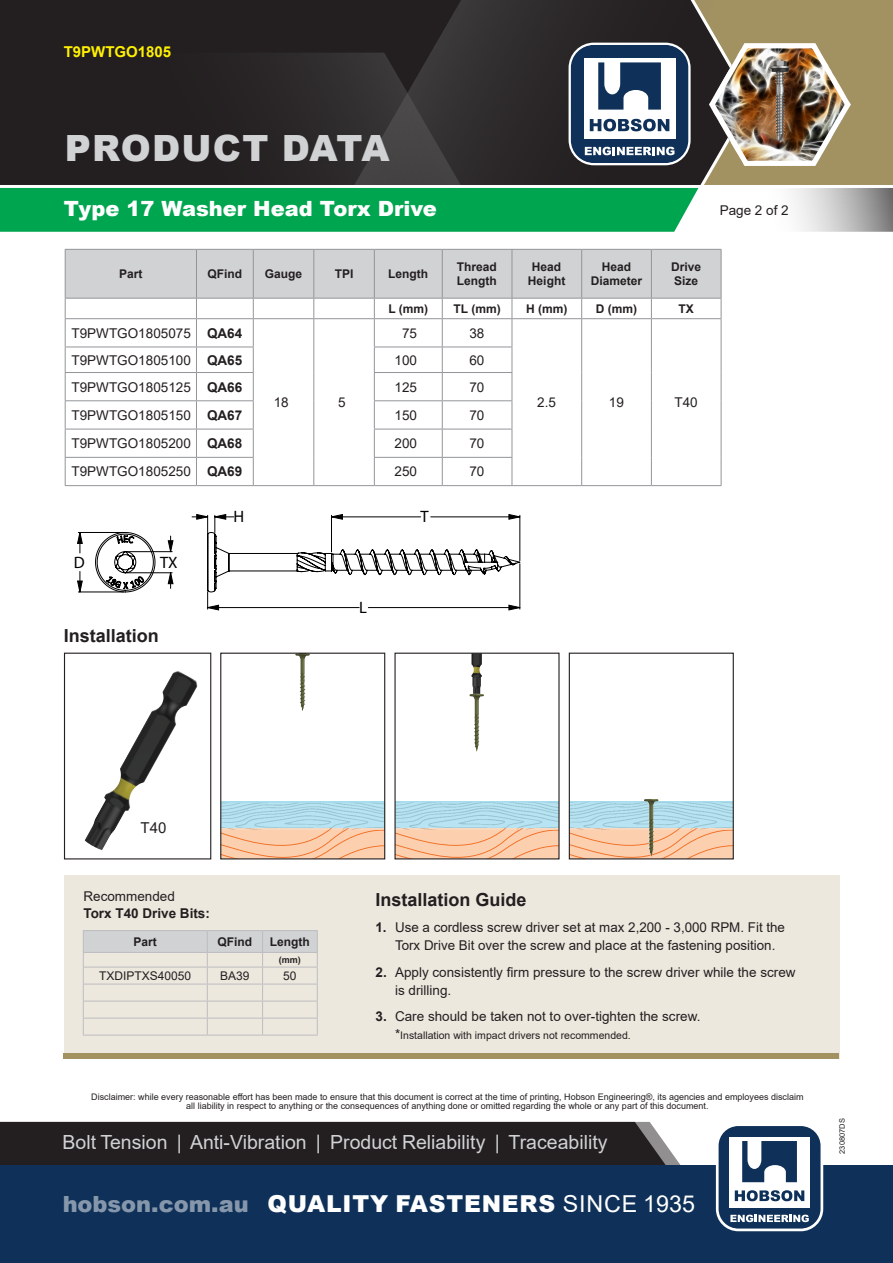
<style>
.page{position:relative;width:893px;height:1263px;background:#fff}
.page>*{position:absolute;margin:0;border:0;box-sizing:border-box;transform-origin:0 0}
.t1{font:900 36.15px "Arial";letter-spacing:.035em;color:#d1d2d4}
.t2{font:900 23.25px "Arial";letter-spacing:.035em;color:#fff}
.t3{font:900 21px "Arial";color:#fff}
.t4{font:19.5px "Arial";color:#d1d2d4}
.Prices{font:700 18px "Arial";color:#231f20}
.t5{font:16.5px "Arial";color:#000}
.t6{font:700 15px "Arial";color:#fff101}
.t7{font:15px "Arial";color:#231f20}
.Prices-2{font:13.5px/18px "Arial";color:#231f20}
.Prices-3{font:700 13.5px "Arial";color:#231f20}
.Prices-4{font:700 12px/14.4px "Arial";color:#231f20}
.t8{font:12px "Arial";color:#231f20}
.t9{font:10.5px "Arial";color:#231f20}
.t10{font:9px/9px "Arial";color:#231f20;text-align:center}
.t11{font:700 9px "Arial";color:#231f20}
.t12{font:7.5px "Arial";color:#231f20}
.s1{font-weight:700}
.s2{font-size:13.5px}
.s3{font-size:22.5px}
.s4{font-weight:400}
</style>
<div class="page">
<div style="left:0;top:1122px;width:681px;height:43px;background:#231f20"></div>
<div style="left:0;top:1165px;width:893px;height:98px;background:#0f3159"></div>
<svg style="left:720px;top:1127px;width:102px;height:103px"></svg>
<div style="left:716px;top:1123px;width:107px;height:108px;border:3px solid #fff;border-radius:21px"></div>
<svg style="left:0;top:0;width:893px;height:232px;background:#465a4a"></svg>
<img style="left:769px;top:61px;width:16px;height:82px">
<div style="left:64px;top:653px;width:147px;height:206px;border:1px solid #231f20"></div>
<img style="left:120px;top:671px;width:57px;height:105px">
<div style="left:64px;top:875px;width:775px;height:184px;background:#ede8de"></div>
<div style="left:64px;top:1053px;width:775px;height:6px;background:#a29161"></div>
<svg style="left:77px;top:514px;width:444px;height:96px"></svg>
<svg style="left:65px;top:249px;width:657px;height:236px"></svg>
<hr style="left:65px;top:485px;width:131px;height:1px;background:#939598">
<hr style="left:196px;top:485px;width:57px;height:1px;background:#939598">
<hr style="left:253px;top:485px;width:61px;height:1px;background:#939598">
<hr style="left:314px;top:485px;width:60px;height:1px;background:#939598">
<hr style="left:374px;top:485px;width:68px;height:1px;background:#939598">
<hr style="left:442px;top:485px;width:70px;height:1px;background:#939598">
<hr style="left:512px;top:485px;width:70px;height:1px;background:#939598">
<hr style="left:582px;top:485px;width:69px;height:1px;background:#939598">
<hr style="left:651px;top:485px;width:70px;height:1px;background:#939598">
<svg style="left:222px;top:830px;width:161px;height:27px;background:#fbc8a4"></svg>
<div style="left:221px;top:801px;width:164px;height:27px;background:#a4dded"></div>
<img style="left:295px;top:655px;width:7px;height:32px">
<img style="left:222px;top:803px;width:161px;height:27px">
<img style="left:329px;top:828px;width:54px;height:2px">
<div style="left:220px;top:653px;width:165px;height:206px;border:1px solid #231f20"></div>
<svg style="left:396px;top:830px;width:162px;height:27px;background:#fbc8a4"></svg>
<svg style="left:395px;top:801px;width:164px;height:27px"></svg>
<img style="left:471px;top:655px;width:11px;height:40px">
<img style="left:469px;top:694px;width:7px;height:34px">
<img style="left:396px;top:802px;width:162px;height:28px">
<img style="left:503px;top:828px;width:55px;height:2px">
<svg style="left:571px;top:830px;width:161px;height:27px;background:#f7c6a2"></svg>
<div style="left:569px;top:801px;width:164px;height:27px;background:#a4dded"></div>
<img style="left:571px;top:802px;width:161px;height:28px">
<img style="left:677px;top:828px;width:55px;height:2px">
<img style="left:644px;top:799px;width:7px;height:34px">
<div style="left:569px;top:653px;width:165px;height:206px;border:1px solid #231f20"></div>
<svg style="left:83px;top:930px;width:235px;height:105px"></svg>
<hr style="left:83px;top:1035px;width:124px;height:1px;background:#bcbdc0">
<hr style="left:207px;top:1035px;width:56px;height:1px;background:#bcbdc0">
<hr style="left:263px;top:1035px;width:55px;height:1px;background:#bcbdc0">
<p class="t6" style="left:64px;top:41px;width:109px">T9PWTGO1805</p>
<h1 class="t1" style="left:65px;top:121px;width:326px">PRODUCT DATA</h1>
<h3 class="t3" style="left:64px;top:194px;width:375px">Type 17 Washer Head Torx Drive</h3>
<p class="Prices-4" style="left:119px;top:267px;width:25px">Part</p>
<p class="Prices-4" style="left:208px;top:267px;width:36px">QFind</p>
<p class="Prices-4" style="left:265px;top:267px;width:39px">Gauge</p>
<p class="Prices-4" style="left:335px;top:267px;width:20px">TPI</p>
<p class="Prices-4" style="left:388px;top:267px;width:41px">Length</p>
<p class="Prices-4" style="left:457px;top:260px;width:42px">Thread<br>Length</p>
<p class="Prices-4" style="left:528px;top:260px;width:39px;text-align:center">Head<br>Height</p>
<p class="Prices-4" style="left:591px;top:260px;width:53px;text-align:center">Head<br>Diameter</p>
<p class="Prices-4" style="left:671px;top:260px;width:32px">Drive<br>Size</p>
<p class="Prices-4" style="left:388px;top:301px;width:41px">L (mm)</p>
<p class="Prices-4" style="left:454px;top:301px;width:49px">TL (mm)</p>
<p class="Prices-4" style="left:526px;top:301px;width:43px">H (mm)</p>
<p class="Prices-4" style="left:596px;top:301px;width:43px">D (mm)</p>
<p class="Prices-4" style="left:679px;top:301px;width:17px">TX</p>
<p class="Prices-2" style="left:72px;top:324px;width:121px">T9PWTGO1805075</p>
<p class="Prices-3" style="left:207px;top:323px;width:37px">QA64</p>
<p class="Prices-2" style="left:402px;top:324px;width:17px">75</p>
<p class="Prices-2" style="left:469px;top:324px;width:17px">38</p>
<p class="Prices-2" style="left:72px;top:351px;width:121px">T9PWTGO1805100</p>
<p class="Prices-3" style="left:207px;top:350px;width:37px">QA65</p>
<p class="Prices-2" style="left:394px;top:351px;width:24px">100</p>
<p class="Prices-2" style="left:469px;top:351px;width:17px">60</p>
<p class="Prices-2" style="left:72px;top:378px;width:121px">T9PWTGO1805125</p>
<p class="Prices-3" style="left:207px;top:377px;width:37px">QA66</p>
<p class="Prices-2" style="left:394px;top:378px;width:24px">125</p>
<p class="Prices-2" style="left:469px;top:378px;width:17px">70</p>
<p class="Prices-2" style="left:72px;top:406px;width:121px">T9PWTGO1805150</p>
<p class="Prices-3" style="left:207px;top:406px;width:37px">QA67</p>
<p class="Prices-2" style="left:394px;top:406px;width:24px">150</p>
<p class="Prices-2" style="left:469px;top:406px;width:17px">70</p>
<p class="Prices-2" style="left:72px;top:434px;width:121px">T9PWTGO1805200</p>
<p class="Prices-3" style="left:207px;top:434px;width:37px">QA68</p>
<p class="Prices-2" style="left:394px;top:434px;width:24px">200</p>
<p class="Prices-2" style="left:469px;top:434px;width:17px">70</p>
<p class="Prices-2" style="left:72px;top:463px;width:121px">T9PWTGO1805250</p>
<p class="Prices-3" style="left:207px;top:462px;width:37px">QA69</p>
<p class="Prices-2" style="left:394px;top:463px;width:24px">250</p>
<p class="Prices-2" style="left:469px;top:463px;width:17px">70</p>
<p class="Prices-2" style="left:274px;top:393px;width:17px">18</p>
<p class="Prices-2" style="left:338px;top:393px;width:9px">5</p>
<p class="t5" style="left:74px;top:552px;width:13px">D</p>
<p class="t5" style="left:160px;top:552px;width:19px">TX</p>
<p class="Prices" style="left:64px;top:623px;width:97px">Installation</p>
<p class="t5" style="left:234px;top:507px;width:12px">H</p>
<p class="t5" style="left:421px;top:507px;width:10px">T</p>
<p class="t5" style="left:359px;top:597px;width:9px">L</p>
<p class="Prices-2" style="left:537px;top:393px;width:20px">2.5</p>
<p class="Prices-2" style="left:609px;top:393px;width:17px">19</p>
<p class="Prices-2" style="left:674px;top:393px;width:25px">T40</p>
<p class="Prices-2" style="left:720px;top:201px;width:71px">Page 2 of 2</p>
<p class="t7" style="left:141px;top:817px;width:27px">T40</p>
<p class="Prices-2" style="left:83px;top:887px;width:93px">Recommended</p>
<p class="Prices-3" style="left:83px;top:903px;width:128px">Torx T40 Drive Bits:</p>
<p class="Prices-4" style="left:134px;top:934px;width:25px">Part</p>
<p class="Prices-4" style="left:218px;top:934px;width:36px">QFind</p>
<p class="Prices-4" style="left:270px;top:934px;width:41px">Length</p>
<p class="t11" style="left:279px;top:954px;width:23px">(mm)</p>
<p class="t8" style="left:99px;top:967px;width:94px">TXDIPTXS40050</p>
<p class="t8" style="left:220px;top:967px;width:31px">BA39</p>
<p class="t8" style="left:283px;top:967px;width:15px">50</p>
<p class="Prices" style="left:376px;top:886px;width:153px">Installation Guide</p>
<p class="Prices-2" style="left:395px;top:918px;width:391px;text-indent:-20px"><span class="s1">1.</span> Use a cordless screw driver set at max 2,200 - 3,000 RPM. Fit the<br>Torx Drive Bit over the screw and place at the fastening position.</p>
<p class="Prices-2" style="left:395px;top:963px;width:402px;text-indent:-20px"><span class="s1">2.</span> Apply consistently firm pressure to the screw driver while the screw is drilling.</p>
<p class="Prices-2" style="left:376px;top:1007px;width:326px"><span class="s1">3.</span> Care should be taken not to over-tighten the screw.</p>
<p class="t9" style="left:395px;top:1028px;width:237px"><span class="s2">*</span>Installation with impact drivers not recommended.</p>
<p class="t10" style="left:91px;top:1092px;width:714px">Disclaimer: while every reasonable effort has been made to ensure that this document is correct at the time of printing, Hobson Engineering®, its agencies and employees disclaim all liability in respect to anything or the consequences of anything done or omitted regarding the whole or any part of this document.</p>
<h3 class="t4" style="left:63px;top:1129px;width:546px">Bolt Tension | Anti-Vibration | Product Reliability | Traceability</h3>
<h2 class="t2" style="left:63px;top:1187px;width:634px"><span class="s3">hobson.com.au</span> QUALITY FASTENERS <span class="s4">SINCE 1935</span></h2>
<p class="t12" style="left:837px;top:1154px;width:37px;rotate:-90deg">230807DS</p>
</div>
